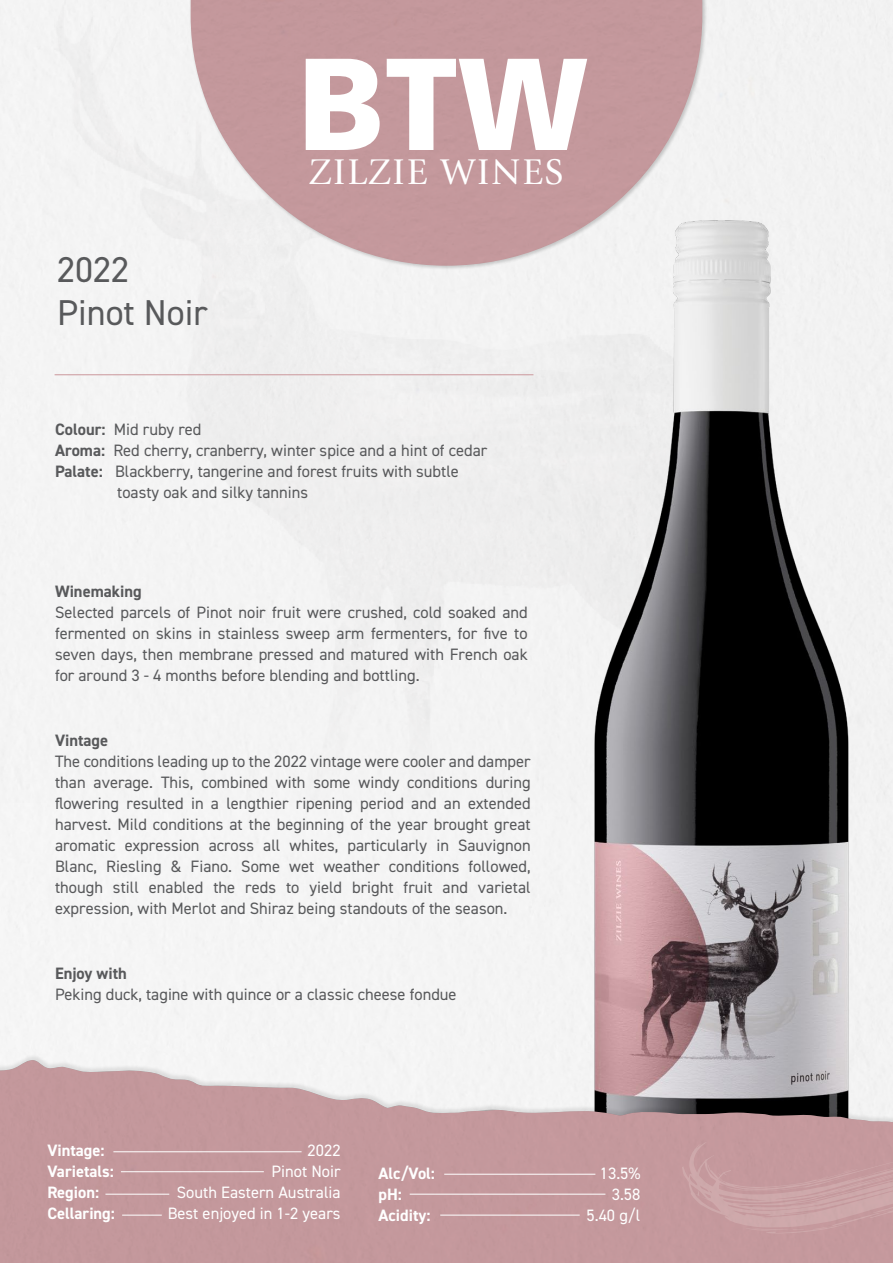
<style>
.page{position:relative;width:893px;height:1263px;background:#fff}
.page>*{position:absolute;margin:0;border:0;box-sizing:border-box;transform-origin:0 0}
.t1{font:37.2px "Giovanni Std";letter-spacing:.05em;color:#fff}
.t2{font:36px/42.8px "DIN2014";color:#58595b}
.t3{font:16.5px/21px "DIN2014";color:#58595b;text-align:justify}
.t4{font:16.5px "DIN2014";color:#fff}
.t5{font:700 16.5px "DIN2014";color:#fff}
.t6{font:700 16.5px "DIN2014";color:#58595b}
.s1{font-weight:700}
</style>
<div class="page">
<img style="left:187px;top:0;width:521px;height:272px">
<img style="left:191px;top:0;width:511px;height:266px">
<img style="left:584px;top:211px;width:274px;height:841px">
<img style="left:0;top:1052px;width:893px;height:8px">
<svg style="left:0;top:1060px;width:893px;height:203px;background:#c5a3a6"></svg>
<svg style="left:682px;top:1128px;width:211px;height:105px;background:#c79ca0"></svg>
<svg style="left:387px;top:59px;width:200px;height:91px"></svg>
<svg style="left:306px;top:59px;width:74px;height:91px"></svg>
<hr style="left:113px;top:1151px;width:189px;height:1px;background:#fff">
<hr style="left:121px;top:1171px;width:143px;height:1px;background:#fff">
<hr style="left:105px;top:1194px;width:64px;height:1px;background:#fff">
<hr style="left:122px;top:1215px;width:40px;height:1px;background:#fff">
<hr style="left:444px;top:1174px;width:151px;height:1px;background:#fff">
<hr style="left:440px;top:1215px;width:140px;height:1px;background:#fff">
<hr style="left:410px;top:1194px;width:195px;height:1px;background:#fff">
<hr style="left:55px;top:374px;width:478px;height:1px;background:#cfa1a5">
<h2 class="t2" style="left:57px;top:247px;width:152px">2022<br>Pinot Noir</h2>
<h1 class="t1" style="left:309px;top:151px;width:256px">ZILZIE WINES</h1>
<p class="t3" style="left:55px;top:419px;width:148px"><span class="s1">Colour:</span> Mid ruby red</p>
<p class="t3" style="left:55px;top:440px;width:434px"><span class="s1">Aroma:</span> Red cherry, cranberry, winter spice and a hint of cedar</p>
<p class="t3" style="left:55px;top:461px;width:405px"><span class="s1">Palate:</span> Blackberry, tangerine and forest fruits with subtle</p>
<p class="t3" style="left:117px;top:482px;width:193px">toasty oak and silky tannins</p>
<p class="t6" style="left:55px;top:581px;width:88px">Winemaking</p>
<p class="t3" style="left:55px;top:602px;width:474px">Selected parcels of Pinot noir fruit were crushed, cold soaked and fermented on skins in stainless sweep arm fermenters, for five to seven days, then membrane pressed and matured with French oak for around 3 - 4 months before blending and bottling.</p>
<p class="t6" style="left:55px;top:729px;width:55px">Vintage</p>
<p class="t3" style="left:55px;top:750px;width:477px">The conditions leading up to the 2022 vintage were cooler and damper than average. This, combined with some windy conditions during flowering resulted in a lengthier ripening period and an extended harvest. Mild conditions at the beginning of the year brought great aromatic expression across all whites, particularly in Sauvignon Blanc, Riesling &amp; Fiano. Some wet weather conditions followed, though still enabled the reds to yield bright fruit and varietal expression, with Merlot and Shiraz being standouts of the season.</p>
<p class="t6" style="left:55px;top:962px;width:73px">Enjoy with</p>
<p class="t3" style="left:55px;top:984px;width:403px">Peking duck, tagine with quince or a classic cheese fondue</p>
<p class="t5" style="left:47px;top:1139px;width:59px">Vintage:</p>
<p class="t4" style="left:308px;top:1140px;width:34px">2022</p>
<p class="t5" style="left:47px;top:1160px;width:68px">Varietals:</p>
<p class="t4" style="left:272px;top:1161px;width:71px">Pinot Noir</p>
<p class="t5" style="left:47px;top:1181px;width:53px">Region:</p>
<p class="t4" style="left:177px;top:1182px;width:165px">South Eastern Australia</p>
<p class="t5" style="left:47px;top:1202px;width:69px">Cellaring:</p>
<p class="t4" style="left:168px;top:1203px;width:174px">Best enjoyed in 1-2 years</p>
<p class="t5" style="left:379px;top:1162px;width:58px">Alc/Vol:</p>
<p class="t4" style="left:600px;top:1162px;width:42px">13.5%</p>
<p class="t5" style="left:379px;top:1183px;width:25px">pH:</p>
<p class="t4" style="left:612px;top:1183px;width:30px">3.58</p>
<p class="t5" style="left:379px;top:1204px;width:53px">Acidity:</p>
<p class="t4" style="left:587px;top:1204px;width:55px">5.40 g/l</p>
</div>
